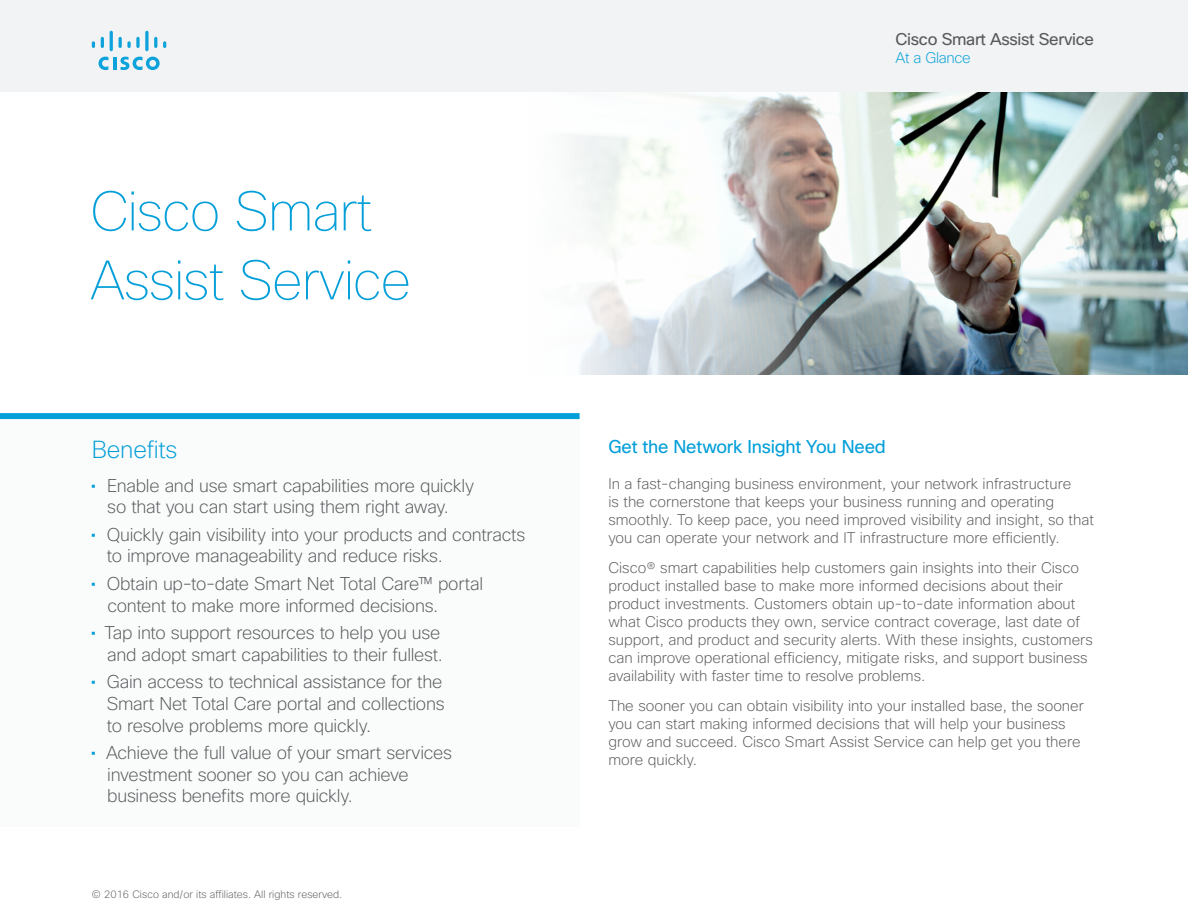
<style>
.page{position:relative;width:1188px;height:918px;background:#fff}
.page>*{position:absolute;margin:0;border:0;box-sizing:border-box;transform-origin:0 0}
.Title_Headline{font:100 54px "Cisco Sans";letter-spacing:-.02em;color:#049fd9}
.Subhead2{font:200 24px "Cisco Sans";letter-spacing:-.01em;color:#049fd9}
.t1{font:200 18px/21.6px "Cisco Sans";letter-spacing:-.015em;color:#58595b}
.subhead_12_16-Blue{font:18px "Cisco Sans";letter-spacing:-.015em;color:#049fd9}
.t2{font:16.5px "Cisco Sans";letter-spacing:-.02em;color:#58595b}
.Body{font:200 15px/18px "Cisco Sans";color:#58595b}
.t3{font:200 15px "Cisco Sans";letter-spacing:-.02em;color:#049fd9}
.t4{font:200 10.5px "Cisco Sans";color:#58595b}
.s1{font-weight:400;color:#049fd9}
</style>
<div class="page">
<div style="left:0;top:0;width:1188px;height:92px;background:#f1f3f4"></div>
<svg style="left:99px;top:57px;width:61px;height:13px"></svg>
<svg style="left:92px;top:41px;width:3px;height:7px"></svg>
<svg style="left:101px;top:37px;width:3px;height:11px"></svg>
<hr style="left:110px;top:31px;width:3px;height:20px;background:#0ca2db;border-radius:2px">
<svg style="left:119px;top:37px;width:12px;height:11px"></svg>
<svg style="left:136px;top:37px;width:4px;height:11px"></svg>
<svg style="left:145px;top:31px;width:4px;height:20px"></svg>
<svg style="left:154px;top:37px;width:3px;height:11px"></svg>
<svg style="left:163px;top:41px;width:3px;height:7px"></svg>
<div style="left:0;top:420px;width:580px;height:406px;background:#fafbfb"></div>
<div style="left:0;top:413px;width:580px;height:6px;background:#049fd9"></div>
<img style="left:573px;top:92px;width:615px;height:283px">
<p class="Title_Headline" style="left:90px;top:177px;width:284px">Cisco Smart</p>
<p class="Title_Headline" style="left:90px;top:246px;width:323px">Assist Service</p>
<p class="Subhead2" style="left:92px;top:434px;width:87px">Benefits</p>
<p class="t1" style="left:91px;top:474px;width:385px;text-align:center"><span class="s1">•</span> Enable and use smart capabilities more quickly so that you can start using them right away.</p>
<p class="t1" style="left:107px;top:524px;width:420px;text-indent:-16px"><span class="s1">•</span> Quickly gain visibility into your products and contracts to improve manageability and reduce risks.</p>
<p class="t1" style="left:107px;top:573px;width:377px;text-indent:-17px"><span class="s1">•</span> Obtain up-to-date Smart Net Total Care™ portal content to make more informed decisions.</p>
<p class="t1" style="left:91px;top:622px;width:354px;text-align:right"><span class="s1">•</span> Tap into support resources to help you use and adopt smart capabilities to their fullest.</p>
<p class="t1" style="left:107px;top:671px;width:339px;text-indent:-16px"><span class="s1">•</span> Gain access to technical assistance for the<br>Smart Net Total Care portal and collections to resolve problems more quickly.</p>
<p class="t1" style="left:107px;top:742px;width:347px;text-indent:-17px"><span class="s1">•</span> Achieve the full value of your smart services investment sooner so you can achieve business benefits more quickly.</p>
<p class="t4" style="left:92px;top:887px;width:252px">© 2016 Cisco and/or its affiliates. All rights reserved.</p>
<p class="t2" style="left:896px;top:28px;width:200px">Cisco Smart Assist Service</p>
<p class="t3" style="left:896px;top:48px;width:77px">At a Glance</p>
<p class="subhead_12_16-Blue" style="left:608px;top:435px;width:279px">Get the Network Insight You Need</p>
<p class="Body" style="left:608px;top:474px;width:487px">In a fast-changing business environment, your network infrastructure<br>is the cornerstone that keeps your business running and operating smoothly. To keep pace, you need improved visibility and insight, so that you can operate your network and IT infrastructure more efficiently.</p>
<p class="Body" style="left:608px;top:558px;width:486px">Cisco® smart capabilities help customers gain insights into their Cisco product installed base to make more informed decisions about their product investments. Customers obtain up-to-date information about what Cisco products they own, service contract coverage, last date of support, and product and security alerts. With these insights, customers can improve operational efficiency, mitigate risks, and support business availability with faster time to resolve problems.</p>
<p class="Body" style="left:608px;top:696px;width:477px">The sooner you can obtain visibility into your installed base, the sooner you can start making informed decisions that will help your business grow and succeed. Cisco Smart Assist Service can help get you there more quickly.</p>
</div>
